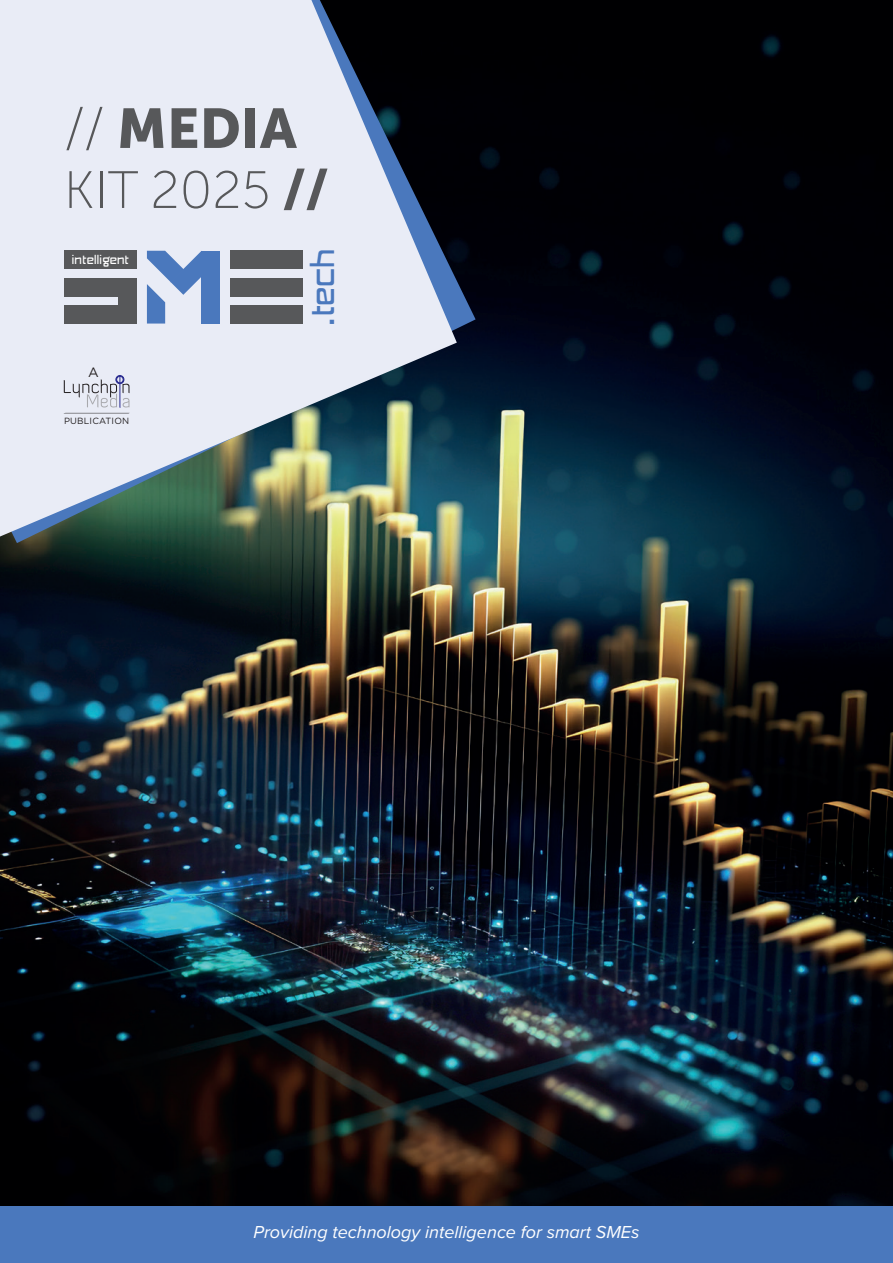
<style>
.page{position:relative;width:893px;height:1263px;background:#fff}
.page>*{position:absolute;margin:0;border:0;box-sizing:border-box;transform-origin:0 0}
.t1{font:55.5px "Museo Sans 900";color:#57585a}
.t2{font:52.5px "Museo Sans 100";color:#57585a}
.t3{font:34.65px "Patinio Futura";color:#4a78bd}
.t4{font:italic 18px "Proxima Nova";color:#fff}
.t5{font:13.5px "Gotham";color:#231f20}
.t6{font:13.05px "Patinio Futura";letter-spacing:.025em;color:#fff}
.t7{font:9px "Gotham";letter-spacing:.02em;color:#231f20}
.s1{font-family:"Museo Sans 100"}
.s2{font-family:"Museo Sans 900"}
</style>
<div class="page">
<img style="left:0;top:0;width:893px;height:1206px">
<div style="left:0;top:1206px;width:893px;height:57px;background:#4a78bd"></div>
<svg style="left:0;top:0;width:476px;height:543px"></svg>
<svg style="left:0;top:0;width:457px;height:536px;fill:#e9ecf6"></svg>
<div style="left:230px;top:305px;width:73px;height:19px;background:#57585a"></div>
<div style="left:230px;top:278px;width:73px;height:18px;background:#57585a"></div>
<div style="left:230px;top:251px;width:73px;height:18px;background:#57585a"></div>
<div style="left:64px;top:305px;width:73px;height:19px;background:#57585a"></div>
<div style="left:64px;top:278px;width:73px;height:18px;background:#57585a"></div>
<div style="left:64px;top:251px;width:73px;height:18px;background:#57585a"></div>
<div style="left:118px;top:278px;width:19px;height:46px;background:#57585a"></div>
<div style="left:201px;top:251px;width:19px;height:73px;background:#4a78bd"></div>
<svg style="left:147px;top:251px;width:54px;height:73px"></svg>
<svg style="left:64px;top:375px;width:66px;height:39px"></svg>
<h1 class="t1" style="left:64px;top:97px;width:234px"><span class="s1">//</span> MEDIA</h1>
<h2 class="t2" style="left:64px;top:162px;width:266px">KIT 2025 <span class="s2">//</span></h2>
<p class="t6" style="left:72px;top:253px;width:58px">intelligent</p>
<h3 class="t3" style="left:305px;top:326px;width:78px;rotate:-90deg">.tech</h3>
<p class="t5" style="left:88px;top:364px;width:12px">A</p>
<p class="t7" style="left:64px;top:415px;width:67px">PUBLICATION</p>
<p class="t4" style="left:253px;top:1218px;width:388px">Providing technology intelligence for smart SMEs</p>
</div>
